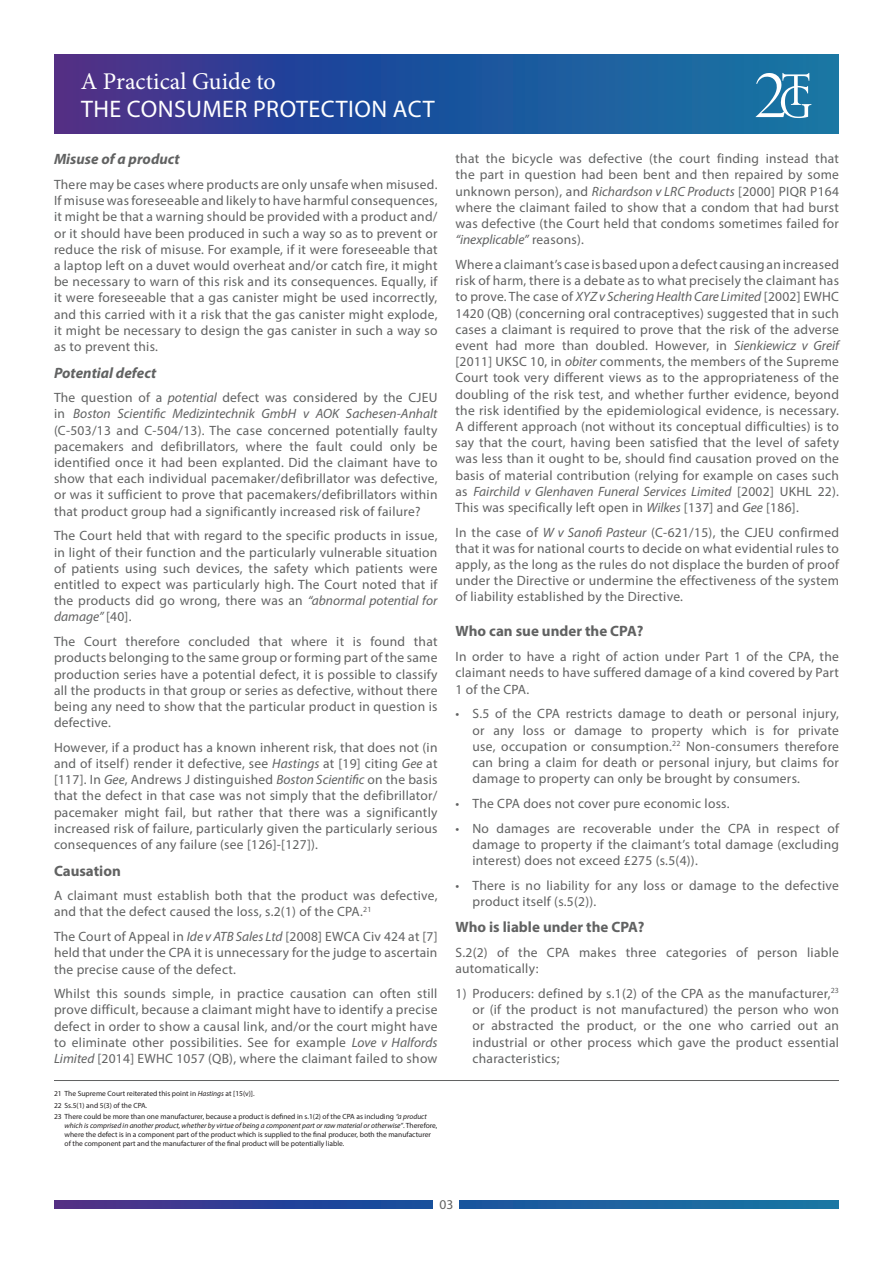
<style>
.page{position:relative;width:893px;height:1263px;background:#fff}
.page>*{position:absolute;margin:0;border:0;box-sizing:border-box;transform-origin:0 0}
.t1{font:24px "Myriad Pro";letter-spacing:.02em;color:#fff}
.t2{font:24px "Minion Pro";color:#fff}
.t3{font:700 15px "Myriad Pro";color:#616262}
.t4{font:italic 700 15px "Myriad Pro";color:#616262}
.t5{font:13.5px/16.2px "Myriad Pro";letter-spacing:.02em;color:#616262;text-align:justify}
.t6{font:7.5px/11.1px "Myriad Pro";color:#231f20}
.s1{font-style:italic}
</style>
<div class="page">
<svg style="left:54px;top:1200px;width:785px;height:9px;background:#26529a"></svg>
<svg style="left:54px;top:54px;width:785px;height:80px;background:#265099"></svg>
<hr style="left:54px;top:1080px;width:785px;height:1px;background:#616262">
<svg style="left:755px;top:73px;width:56px;height:45px"></svg>
<div style="left:434px;top:1199px;width:25px;height:16px;background:#fff"></div>
<h1 class="t2" style="left:81px;top:65px;width:197px">A Practical Guide to</h1>
<h1 class="t1" style="left:81px;top:95px;width:355px">THE CONSUMER PROTECTION ACT</h1>
<p class="t4" style="left:54px;top:150px;width:127px">Misuse of a product</p>
<p class="t5" style="left:54px;top:176px;width:385px">There may be cases where products are only unsafe when misused.<br>If misuse was foreseeable and likely to have harmful consequences, it might be that a warning should be provided with a product and/ or it should have been produced in such a way so as to prevent or reduce the risk of misuse. For example, if it were foreseeable that a laptop left on a duvet would overheat and/or catch fire, it might be necessary to warn of this risk and its consequences. Equally, if it were foreseeable that a gas canister might be used incorrectly, and this carried with it a risk that the gas canister might explode, it might be necessary to design the gas canister in such a way so as to prevent this.</p>
<p class="t4" style="left:54px;top:363px;width:104px">Potential defect</p>
<p class="t5" style="left:54px;top:389px;width:385px">The question of a <span class="s1">potential</span> defect was considered by the CJEU in <span class="s1">Boston Scientific Medizintechnik GmbH v AOK Sachesen-Anhalt </span>(C-503/13 and C-504/13). The case concerned potentially faulty pacemakers and defibrillators, where the fault could only be identified once it had been explanted. Did the claimant have to show that each individual pacemaker/defibrillator was defective, or was it sufficient to prove that pacemakers/defibrillators within that product group had a significantly increased risk of failure?</p>
<p class="t5" style="left:54px;top:527px;width:385px">The Court held that with regard to the specific products in issue, in light of their function and the particularly vulnerable situation of patients using such devices, the safety which patients were entitled to expect was particularly high. The Court noted that if the products did go wrong, there was an <span class="s1">“abnormal potential for damage”</span> [40].</p>
<p class="t5" style="left:54px;top:633px;width:385px">The Court therefore concluded that where it is found that products belonging to the same group or forming part of the same production series have a potential defect, it is possible to classify all the products in that group or series as defective, without there being any need to show that the particular product in question is defective.</p>
<p class="t5" style="left:54px;top:739px;width:385px">However, if a product has a known inherent risk, that does not (in and of itself) render it defective, see <span class="s1">Hastings</span> at [19] citing <span class="s1">Gee</span> at [117]. In <span class="s1">Gee</span>, Andrews J distinguished <span class="s1">Boston Scientific</span> on the basis that the defect in that case was not simply that the defibrillator/ pacemaker might fail, but rather that there was a significantly increased risk of failure, particularly given the particularly serious consequences of any failure (see [126]-[127]).</p>
<p class="t3" style="left:54px;top:861px;width:68px">Causation</p>
<p class="t5" style="left:54px;top:887px;width:385px">A claimant must establish both that the product was defective, and that the defect caused the loss, s.2(1) of the CPA.<sup>21</sup></p>
<p class="t5" style="left:54px;top:928px;width:385px">The Court of Appeal in <span class="s1">Ide v ATB Sales Ltd</span> [2008] EWCA Civ 424 at [7] held that under the CPA it is unnecessary for the judge to ascertain the precise cause of the defect.</p>
<p class="t5" style="left:54px;top:985px;width:385px">Whilst this sounds simple, in practice causation can often still prove difficult, because a claimant might have to identify a precise defect in order to show a causal link, and/or the court might have to eliminate other possibilities. See for example <span class="s1">Love v Halfords Limited</span> [2014] EWHC 1057 (QB), where the claimant failed to show</p>
<p class="t6" style="left:54px;top:1088px;width:374px">21 The Supreme Court reiterated this point in <span class="s1">Hastings</span> at [15(v)].<br>22 Ss.5(1) and 5(3) of the CPA.<br>23 There could be more than one manufacturer, because a product is defined in s.1(2) of the CPA as including <span class="s1">“a product</span></p>
<p class="t6" style="left:65px;top:1120px;width:374px;line-height:9px"><span class="s1">which is comprised in another product, whether by virtue of being a component part or raw material or otherwise”</span>. Therefore, where the defect is in a component part of the product which is supplied to the final producer, both the manufacturer of the component part and the manufacturer of the final product will be potentially liable.</p>
<p class="t5" style="left:455px;top:150px;width:385px">that the bicycle was defective (the court finding instead that the part in question had been bent and then repaired by some unknown person), and <span class="s1">Richardson v LRC Products</span> [2000] PIQR P164 where the claimant failed to show that a condom that had burst was defective (the Court held that condoms sometimes failed for <span class="s1">“inexplicable”</span> reasons).</p>
<p class="t5" style="left:455px;top:256px;width:385px">Where a claimant’s case is based upon a defect causing an increased risk of harm, there is a debate as to what precisely the claimant has to prove. The case of <span class="s1">XYZ v Schering Health Care Limited</span> [2002] EWHC 1420 (QB) (concerning oral contraceptives) suggested that in such cases a claimant is required to prove that the risk of the adverse event had more than doubled. However, in <span class="s1">Sienkiewicz v Greif </span>[2011] UKSC 10, in <span class="s1">obiter</span> comments, the members of the Supreme Court took very different views as to the appropriateness of the doubling of the risk test, and whether further evidence, beyond the risk identified by the epidemiological evidence, is necessary.<br>A different approach (not without its conceptual difficulties) is to say that the court, having been satisfied that the level of safety was less than it ought to be, should find causation proved on the basis of material contribution (relying for example on cases such as <span class="s1">Fairchild v Glenhaven Funeral Services Limited</span> [2002] UKHL 22).<br>This was specifically left open in <span class="s1">Wilkes</span> [137] and <span class="s1">Gee</span> [186].</p>
<p class="t5" style="left:455px;top:524px;width:385px">In the case of <span class="s1">W v Sanofi Pasteur</span> (C-621/15), the CJEU confirmed that it was for national courts to decide on what evidential rules to apply, as the long as the rules do not displace the burden of proof under the Directive or undermine the effectiveness of the system of liability established by the Directive.</p>
<p class="t3" style="left:455px;top:622px;width:190px">Who can sue under the CPA?</p>
<p class="t5" style="left:455px;top:648px;width:385px">In order to have a right of action under Part 1 of the CPA, the claimant needs to have suffered damage of a kind covered by Part 1 of the CPA.</p>
<p class="t5" style="left:472px;top:705px;width:368px;text-indent:-17px">• S.5 of the CPA restricts damage to death or personal injury, or any loss or damage to property which is for private use, occupation or consumption.<sup>22</sup> Non-consumers therefore can bring a claim for death or personal injury, but claims for damage to property can only be brought by consumers.</p>
<p class="t5" style="left:455px;top:795px;width:276px">• The CPA does not cover pure economic loss.</p>
<p class="t5" style="left:472px;top:820px;width:368px;text-indent:-17px">• No damages are recoverable under the CPA in respect of damage to property if the claimant’s total damage (excluding interest) does not exceed £275 (s.5(4)).</p>
<p class="t5" style="left:472px;top:877px;width:368px;text-indent:-17px">• There is no liability for any loss or damage to the defective product itself (s.5(2)).</p>
<p class="t3" style="left:455px;top:917px;width:191px">Who is liable under the CPA?</p>
<p class="t5" style="left:455px;top:944px;width:385px">S.2(2) of the CPA makes three categories of person liable automatically:</p>
<p class="t5" style="left:472px;top:985px;width:368px;text-indent:-17px">1) Producers: defined by s.1(2) of the CPA as the manufacturer,<sup>23 </sup>or (if the product is not manufactured) the person who won or abstracted the product, or the one who carried out an industrial or other process which gave the product essential characteristics;</p>
<p class="t5" style="left:439px;top:1196px;width:16px">03</p>
</div>
